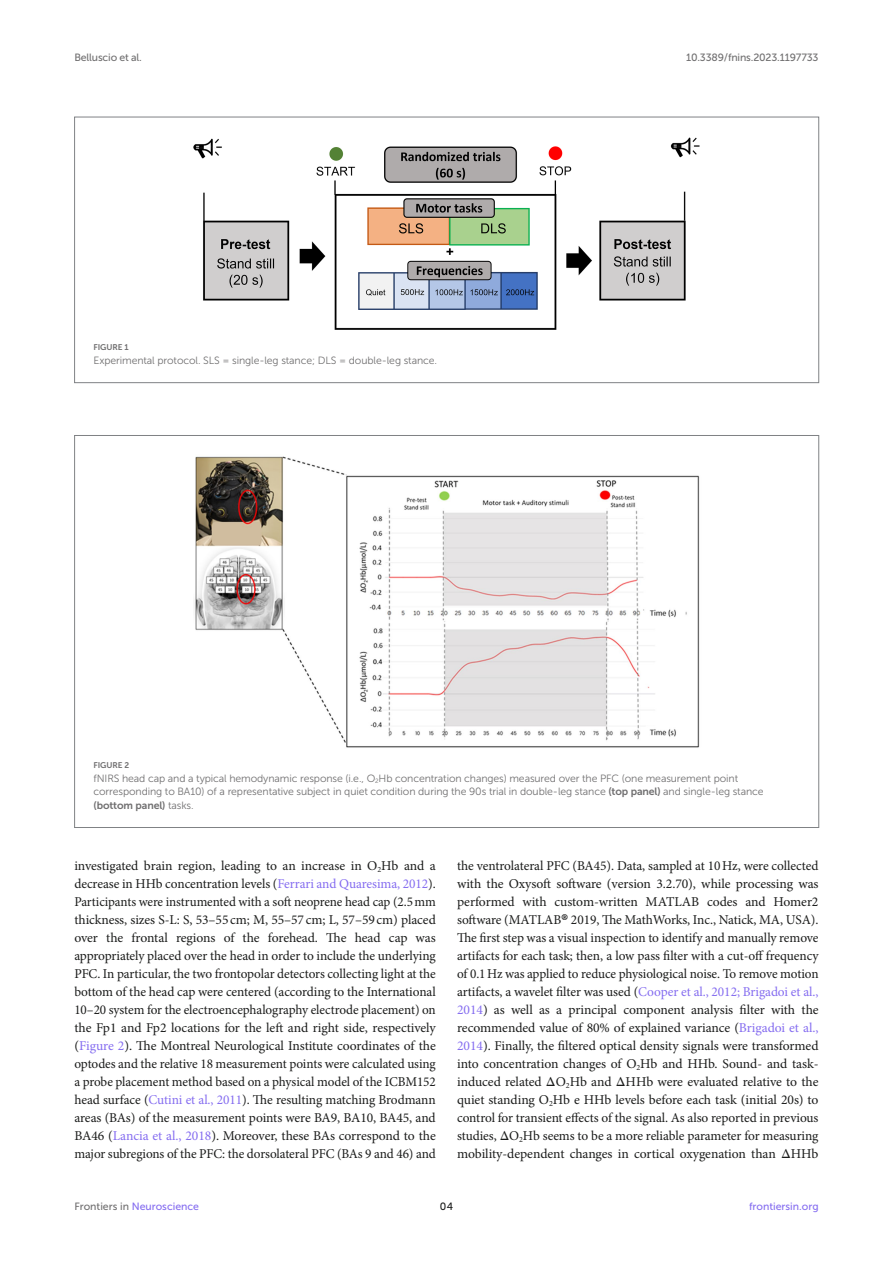
<style>
.page{position:relative;width:893px;height:1263px;background:#fff}
.page>*{position:absolute;margin:0;border:0;box-sizing:border-box;transform-origin:0 0}
.TEXT_FLUSH{font:13.5px/18px "Minion Pro";letter-spacing:-.01em;color:#1b1c1b;text-align:justify}
.FIG_LEG{font:10.5px/13.5px "Museo Sans 300";letter-spacing:-.01em;color:#706f70}
.t1{font:10.5px "Museo Sans 500";letter-spacing:-.015em;color:#706f70}
.t2{font:10.5px "Museo Sans 500";color:#856df0}
.t3{font:10.5px "Museo Sans 500";color:#1b1c1b}
.FIG_HD{font:8.25px "Museo Sans 700";letter-spacing:-.01em;color:#706f70}
.s1{font-family:"Museo Sans 700"}
.s2{color:#856df0}
.s3{font-size:22.5px;color:#000}
.s4{font-family:"STIX General"}
.s5{color:#706f70}
</style>
<div class="page">
<img style="left:193px;top:137px;width:507px;height:193px">
<div style="left:74px;top:117px;width:745px;height:266px;border:1px solid #808285"></div>
<img style="left:195px;top:456px;width:505px;height:292px">
<p class="t1" style="left:74px;top:51px;width:69px">Belluscio et al.</p>
<p class="t1" style="left:686px;top:51px;width:134px">10.3389/fnins.2023.1197733</p>
<p class="FIG_HD" style="left:94px;top:343px;width:37px">FIGURE 1</p>
<p class="FIG_LEG" style="left:94px;top:353px;width:345px">Experimental protocol. SLS = single-leg stance; DLS = double-leg stance.</p>
<p class="FIG_HD" style="left:94px;top:761px;width:37px">FIGURE 2</p>
<p class="FIG_LEG" style="left:94px;top:771px;width:672px">fNIRS head cap and a typical hemodynamic response (i.e., O<sub>2</sub>Hb concentration changes) measured over the PFC (one measurement point corresponding to BA10) of a representative subject in quiet condition during the 90 s trial in double-leg stance <span class="s1">(top panel)</span> and single-leg stance <span class="s1">(bottom panel)</span> tasks.</p>
<p class="TEXT_FLUSH" style="left:74px;top:857px;width:363px">investigated brain region, leading to an increase in O<sub>2</sub>Hb and a decrease in HHb concentration levels (<span class="s2">Ferrari and Quaresima, 2012</span>).<br>Participants were instrumented with a soft neoprene head cap (2.5mm thickness, sizes S-L: S, 53–55cm; M, 55–57cm; L, 57–59cm) placed over the frontal regions of the forehead. The head cap was appropriately placed over the head in order to include the underlying PFC. In particular, the two frontopolar detectors collecting light at the bottom of the head cap were centered (according to the International 10–20 system for the electroencephalography electrode placement) on the Fp1 and Fp2 locations for the left and right side, respectively (<span class="s2">Figure 2</span>). The Montreal Neurological Institute coordinates of the optodes and the relative 18 measurement points were calculated using a probe placement method based on a physical model of the ICBM152 head surface (<span class="s2">Cutini et al., 2011</span>). The resulting matching Brodmann areas (BAs) of the measurement points were BA9, BA10, BA45, and BA46 (<span class="s2">Lancia et al., 2018</span>). Moreover, these BAs correspond to the major subregions of the PFC: the dorsolateral PFC (BAs 9 and 46) and</p>
<p class="TEXT_FLUSH" style="left:457px;top:857px;width:363px">the ventrolateral PFC (BA45). Data, sampled at 10Hz, were collected with the Oxysoft software (version 3.2.70), while processing was performed with custom-written MATLAB codes and Homer2 software (MATLAB<span class="s3">®</span> 2019, The MathWorks, Inc., Natick, MA, USA).<br>The first step was a visual inspection to identify and manually remove artifacts for each task; then, a low pass filter with a cut-off frequency of 0.1Hz was applied to reduce physiological noise. To remove motion artifacts, a wavelet filter was used (<span class="s2">Cooper et al., 2012; Brigadoi et al., 2014</span>) as well as a principal component analysis filter with the recommended value of 80% of explained variance (<span class="s2">Brigadoi et al., 2014</span>). Finally, the filtered optical density signals were transformed into concentration changes of O<sub>2</sub>Hb and HHb. Sound- and task&shy;induced related <span class="s4">Δ</span>O<sub>2</sub>Hb and <span class="s4">Δ</span>HHb were evaluated relative to the quiet standing O<sub>2</sub>Hb e HHb levels before each task (initial 20s) to control for transient effects of the signal. As also reported in previous studies, <span class="s4">Δ</span>O<sub>2</sub>Hb seems to be a more reliable parameter for measuring mobility-dependent changes in cortical oxygenation than <span class="s4">Δ</span>HHb</p>
<p class="t2" style="left:74px;top:1200px;width:126px"><span class="s5">Frontiers in</span> Neuroscience</p>
<p class="t3" style="left:440px;top:1200px;width:15px">04</p>
<p class="t2" style="left:749px;top:1200px;width:71px">frontiersin.org</p>
</div>
